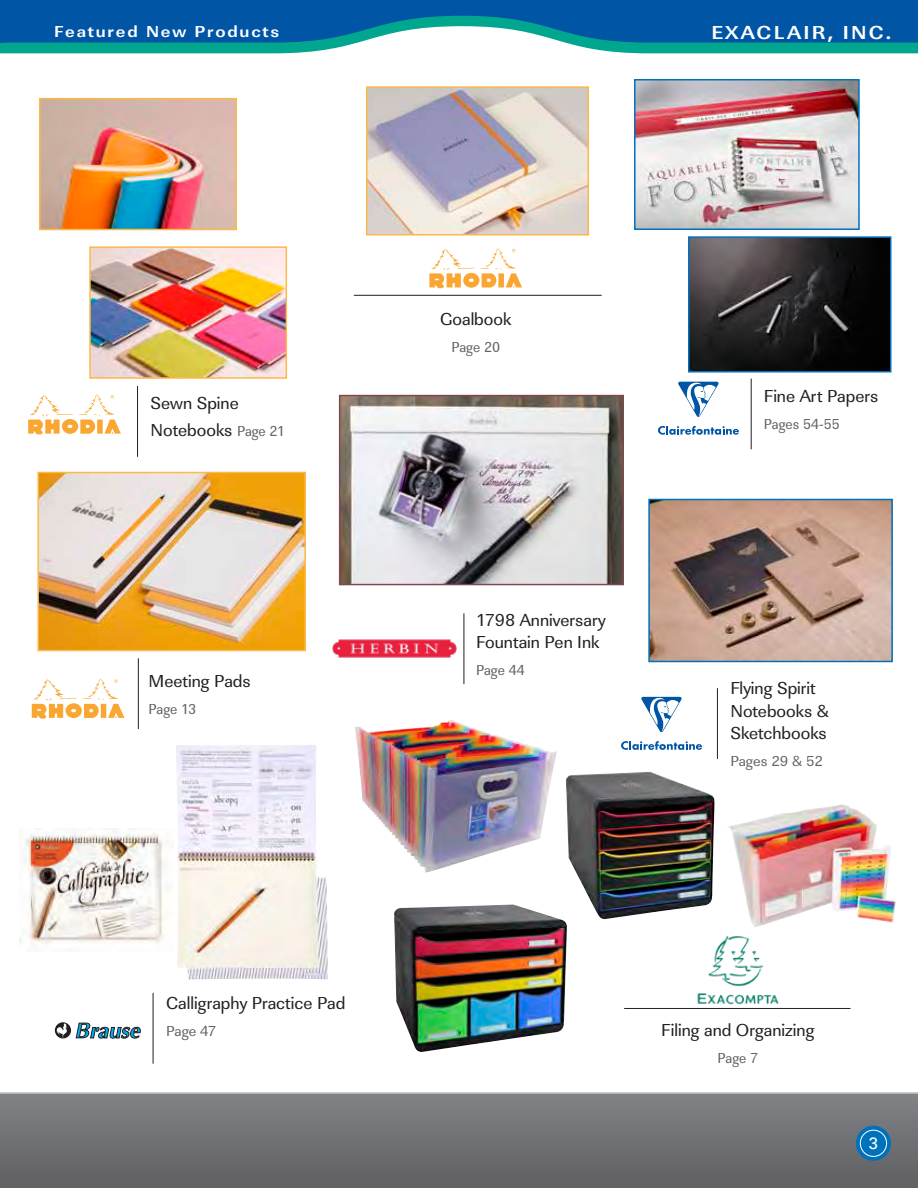
<style>
.page{position:relative;width:918px;height:1188px;background:#fff}
.page>*{position:absolute;margin:0;border:0;box-sizing:border-box;transform-origin:0 0}
.t1{font:700 19.5px "URW Linear T";letter-spacing:.1em;color:#fff;scale:1.1 1}
.t2{font:18px/22.5px "URW Linear T";color:#231f20}
.t3{font:700 16.5px "URW Linear T";letter-spacing:.1em;color:#fff;scale:1.1 1}
.t4{font:16.5px "Univers";color:#fff}
.t5{font:15px "URW Linear T Regu Narr";letter-spacing:-.01em;color:#636366}
.t6{font:15px "URW Linear T";letter-spacing:-.005em;color:#636366}
.s1{font-family:"URW Linear T Regu Narr";font-size:15px;color:#636366}
</style>
<div class="page">
<svg style="left:0;top:1093px;width:918px;height:95px;background:#707174"></svg>
<img style="left:342px;top:398px;width:279px;height:184px">
<div style="left:339px;top:395px;width:285px;height:190px;border:2px solid #804753"></div>
<hr style="left:464px;top:613px;width:1px;height:71px;background:#231f20">
<hr style="left:717px;top:688px;width:1px;height:71px;background:#231f20">
<hr style="left:354px;top:295px;width:248px;height:1px;background:#231f20">
<hr style="left:624px;top:1008px;width:226px;height:1px;background:#231f20">
<img style="left:42px;top:101px;width:192px;height:126px">
<div style="left:39px;top:98px;width:198px;height:132px;border:2px solid #fcb94b"></div>
<hr style="left:137px;top:386px;width:1px;height:71px;background:#231f20">
<svg style="left:28px;top:395px;width:93px;height:39px"></svg>
<hr style="left:751px;top:379px;width:1px;height:70px;background:#231f20">
<svg style="left:678px;top:382px;width:41px;height:35px"></svg>
<svg style="left:658px;top:426px;width:81px;height:9px"></svg>
<hr style="left:138px;top:658px;width:1px;height:71px;background:#231f20">
<hr style="left:153px;top:993px;width:1px;height:71px;background:#231f20">
<svg style="left:76px;top:1023px;width:65px;height:16px"></svg>
<svg style="left:55px;top:1022px;width:16px;height:16px"></svg>
<svg style="left:57px;top:1023px;width:10px;height:14px"></svg>
<img style="left:369px;top:89px;width:217px;height:144px">
<div style="left:366px;top:86px;width:223px;height:150px;border:2px solid #fcb94b"></div>
<img style="left:691px;top:239px;width:197px;height:131px">
<div style="left:688px;top:236px;width:203px;height:137px;border:2px solid #0072bc"></div>
<img style="left:40px;top:475px;width:263px;height:173px">
<div style="left:37px;top:472px;width:269px;height:179px;border:2px solid #fcb94b"></div>
<svg style="left:429px;top:248px;width:93px;height:40px"></svg>
<img style="left:651px;top:502px;width:239px;height:157px">
<div style="left:648px;top:499px;width:245px;height:163px;border:2px solid #0072bc"></div>
<img style="left:697px;top:936px;width:82px;height:69px">
<img style="left:394px;top:904px;width:173px;height:148px">
<img style="left:332px;top:639px;width:125px;height:19px">
<svg style="left:641px;top:697px;width:41px;height:35px"></svg>
<svg style="left:621px;top:741px;width:81px;height:9px"></svg>
<svg style="left:32px;top:679px;width:92px;height:40px"></svg>
<img style="left:728px;top:804px;width:168px;height:123px">
<img style="left:92px;top:249px;width:192px;height:127px">
<div style="left:89px;top:246px;width:198px;height:133px;border:2px solid #fcb94b"></div>
<img style="left:637px;top:82px;width:220px;height:145px">
<div style="left:634px;top:79px;width:226px;height:151px;border:2px solid #0072bc"></div>
<img style="left:566px;top:772px;width:149px;height:147px">
<img style="left:355px;top:720px;width:202px;height:153px">
<div style="left:856px;top:1126px;width:35px;height:35px;background:#0072bc;border-radius:50%"></div>
<div style="left:860px;top:1130px;width:27px;height:27px;border:1px solid #fff;border-radius:50%"></div>
<img style="left:176px;top:745px;width:152px;height:235px">
<img style="left:19px;top:829px;width:154px;height:123px">
<svg style="left:0;top:0;width:918px;height:53px;background:#1a76a9"></svg>
<p class="t3" style="left:54px;top:21px;width:206px">Featured New Products</p>
<p class="t1" style="left:712px;top:21px;width:165px">EXACLAIR, INC.</p>
<p class="t2" style="left:440px;top:308px;width:73px">Goalbook</p>
<p class="t5" style="left:451px;top:338px;width:50px">Page 20</p>
<p class="t2" style="left:151px;top:390px;width:136px;line-height:27px">Sewn Spine<br>Notebooks <span class="s1">Page 21</span></p>
<p class="t2" style="left:764px;top:385px;width:116px">Fine Art Papers</p>
<p class="t5" style="left:764px;top:415px;width:78px">Pages 54-55</p>
<p class="t2" style="left:149px;top:670px;width:104px">Meeting Pads</p>
<p class="t5" style="left:149px;top:700px;width:49px">Page 13</p>
<p class="t2" style="left:166px;top:992px;width:181px">Calligraphy Practice Pad</p>
<p class="t6" style="left:166px;top:1023px;width:52px">Page 47</p>
<p class="t2" style="left:476px;top:609px;width:131px">1798 Anniversary<br>Fountain Pen Ink</p>
<p class="t5" style="left:476px;top:661px;width:50px">Page 44</p>
<p class="t2" style="left:730px;top:677px;width:100px">Flying Spirit<br>Notebooks &amp;<br>Sketchbooks</p>
<p class="t6" style="left:730px;top:752px;width:94px">Pages 29 &amp; 52</p>
<p class="t2" style="left:661px;top:1019px;width:155px">Filing and Organizing</p>
<p class="t5" style="left:718px;top:1049px;width:42px">Page 7</p>
<p class="t4" style="left:869px;top:1134px;width:11px">3</p>
</div>
